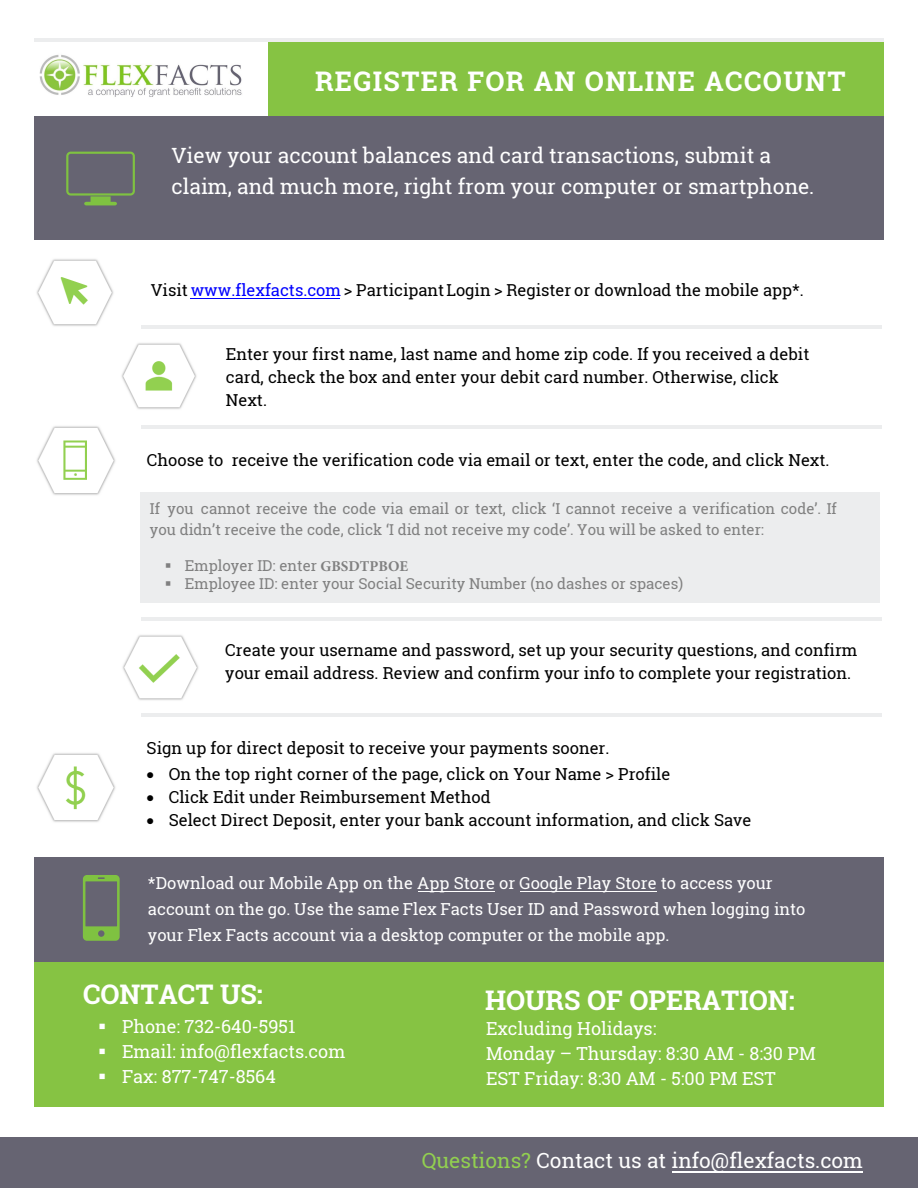
<style>
.page{position:relative;width:918px;height:1188px;background:#fff}
.page>*{position:absolute;margin:0;border:0;box-sizing:border-box;transform-origin:0 0}
.t1{font:700 27px "Roboto Slab";color:#fff}
.t2{font:700 27px "Roboto Slab";letter-spacing:.05em;color:#fff}
.t3{font:21px/31px "Roboto Slab";color:#fff}
.t4{font:20.85px "Roboto Slab";color:#fff}
.t5{font:18px/25.2px "Roboto Slab";color:#fff}
.t6{font:16.5px/23.1px "Roboto Slab";color:#000}
.t7{font:16.5px/25.8px "Roboto Slab";color:#fff}
.t8{font:15px/21px "Roboto Slab";color:#808080}
.s1{color:#00f}
.s2{font-family:"Minion Pro";font-weight:700}
.s3{color:#92d050}
</style>
<div class="page">
<div style="left:0;top:1137px;width:918px;height:51px;background:#666472"></div>
<div style="left:34px;top:959px;width:849px;height:147px;background:#86c343"></div>
<div style="left:34px;top:857px;width:850px;height:105px;background:#666472"></div>
<div style="left:268px;top:40px;width:616px;height:90px;background:#86c343"></div>
<div style="left:34px;top:116px;width:850px;height:124px;background:#666472"></div>
<hr style="left:191px;top:299px;width:149px;height:1px;background:#00f">
<hr style="left:84px;top:202px;width:33px;height:3px;background:#7fc241;border-radius:2px">
<svg style="left:66px;top:152px;width:69px;height:51px"></svg>
<hr style="left:520px;top:891px;width:136px;height:1px;background:#fff">
<hr style="left:418px;top:891px;width:77px;height:1px;background:#fff">
<svg style="left:83px;top:875px;width:37px;height:66px"></svg>
<hr style="left:672px;top:1171px;width:191px;height:1px;background:#fff">
<img style="left:39px;top:55px;width:203px;height:42px">
<img style="left:36px;top:259px;width:78px;height:67px">
<img style="left:121px;top:343px;width:76px;height:66px">
<img style="left:37px;top:426px;width:79px;height:69px">
<img style="left:122px;top:635px;width:77px;height:65px">
<img style="left:63px;top:440px;width:24px;height:39px">
<img style="left:139px;top:356px;width:40px;height:40px">
<img style="left:51px;top:268px;width:47px;height:47px">
<img style="left:139px;top:648px;width:42px;height:42px">
<div style="left:141px;top:492px;width:739px;height:110px;background:#ecedee"></div>
<img style="left:37px;top:753px;width:79px;height:69px">
<img style="left:52px;top:765px;width:47px;height:46px">
<hr style="left:141px;top:325px;width:740px;height:4px;background:#ecedee">
<hr style="left:141px;top:426px;width:740px;height:3px;background:#ecedee">
<hr style="left:141px;top:618px;width:740px;height:3px;background:#ecedee">
<hr style="left:141px;top:714px;width:740px;height:3px;background:#ecedee">
<hr style="left:34px;top:39px;width:850px;height:3px;background:#ecedee">
<h1 class="t2" style="left:315px;top:63px;width:532px">REGISTER FOR AN ONLINE ACCOUNT</h1>
<p class="t3" style="left:172px;top:140px;width:644px">View your account balances and card transactions, submit a claim, and much more, right from your computer or smartphone.</p>
<p class="t6" style="left:151px;top:278px;width:655px">Visit <span class="s1">www.flexfacts.com</span> &gt; Participant Login &gt; Register or download the mobile app*.</p>
<p class="t6" style="left:226px;top:342px;width:585px">Enter your first name, last name and home zip code. If you received a debit card, check the box and enter your debit card number. Otherwise, click<br>Next.</p>
<p class="t6" style="left:147px;top:448px;width:684px">Choose to receive the verification code via email or text, enter the code, and click Next.</p>
<p class="t8" style="left:150px;top:498px;width:689px">If you cannot receive the code via email or text, click ‘I cannot receive a verification code’. If you didn’t receive the code, click ‘I did not receive my code’. You will be asked to enter:</p>
<p class="t8" style="left:165px;top:555px;width:245px">▪ Employer ID: enter <span class="s2">GBSDTPBOE</span></p>
<p class="t8" style="left:165px;top:573px;width:520px">▪ Employee ID: enter your Social Security Number (no dashes or spaces)</p>
<p class="t6" style="left:225px;top:638px;width:634px">Create your username and password, set up your security questions, and confirm your email address. Review and confirm your info to complete your registration.</p>
<p class="t6" style="left:147px;top:736px;width:464px">Sign up for direct deposit to receive your payments sooner.</p>
<p class="t6" style="left:147px;top:762px;width:525px">• On the top right corner of the page, click on Your Name &gt; Profile</p>
<p class="t6" style="left:147px;top:786px;width:345px">• Click Edit under Reimbursement Method</p>
<p class="t6" style="left:147px;top:809px;width:606px">• Select Direct Deposit, enter your bank account information, and click Save</p>
<p class="t7" style="left:148px;top:870px;width:659px">*Download our Mobile App on the App Store or Google Play Store to access your account on the go. Use the same Flex Facts User ID and Password when logging into your Flex Facts account via a desktop computer or the mobile app.</p>
<h1 class="t1" style="left:83px;top:976px;width:181px">CONTACT US:</h1>
<p class="t5" style="left:98px;top:1013px;width:199px">▪ Phone: 732-640-5951</p>
<p class="t5" style="left:98px;top:1039px;width:249px">▪ Email: info@flexfacts.com</p>
<p class="t5" style="left:98px;top:1064px;width:179px">▪ Fax: 877-747-8564</p>
<h1 class="t1" style="left:485px;top:981px;width:311px">HOURS OF OPERATION:</h1>
<p class="t5" style="left:486px;top:1015px;width:331px">Excluding Holidays:<br>Monday – Thursday: 8:30 AM - 8:30 PM<br>EST Friday: 8:30 AM - 5:00 PM EST</p>
<p class="t4" style="left:422px;top:1146px;width:443px"><span class="s3">Questions?</span> Contact us at info@flexfacts.com</p>
</div>
